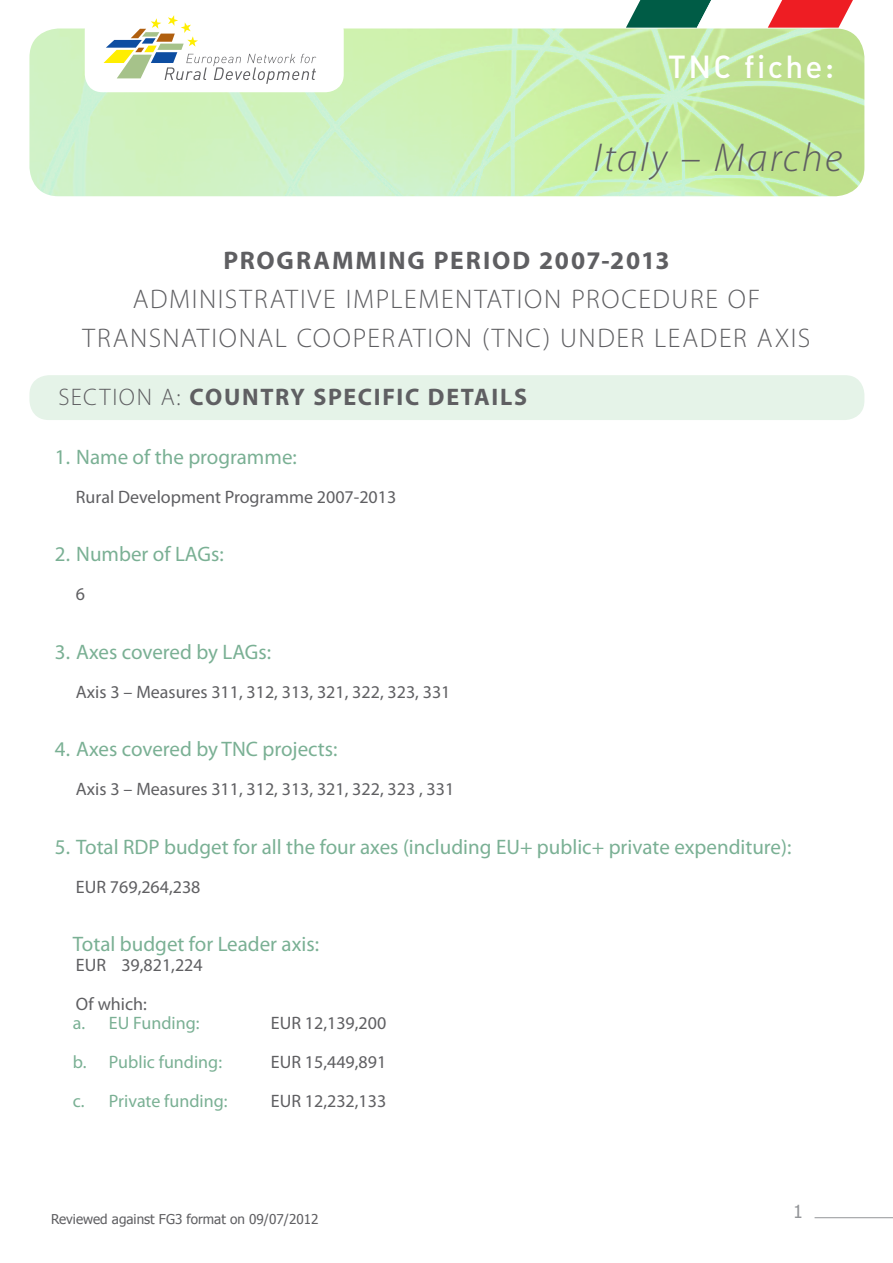
<style>
.page{position:relative;width:893px;height:1263px;background:#fff}
.page>*{position:absolute;margin:0;border:0;box-sizing:border-box;transform-origin:0 0}
.countryname{font:italic 300 40.5px "Myriad Pro";letter-spacing:.055em;color:#5f5f62}
.NRNsummeryinfo{font:31.5px "FFDIN Medium Alternate";letter-spacing:.075em;color:#fff}
.countryname-2{font:300 27px "Myriad Pro";letter-spacing:.06em;color:#5f5f62}
.countryname-3{font:700 25.5px "Myriad Pro";letter-spacing:.075em;color:#5f5f62}
.countryname-4{font:700 24px "Myriad Pro";letter-spacing:.07em;color:#5f5f62}
._01_head{font:21px "Myriad Pro";color:#7ab094}
._03_sub-titel{font:21px "Myriad Pro";color:#7ab094}
._02_body{font:18px "Myriad Pro";color:#5f5f62}
._04_abc{font:18px "Myriad Pro";color:#7ab094}
._04_abc-2{font:18px "Myriad Pro";color:#5f5f62}
.t1{font:18px "Tahoma";color:#939598}
.body{font:13.5px "Tahoma";color:#5f5f62}
.s1{font-weight:300}
</style>
<div class="page">
<img style="left:29px;top:28px;width:835px;height:168px">
<div style="left:29px;top:375px;width:835px;height:45px;background:#e5f3e8;border-radius:20px"></div>
<hr style="left:814px;top:1217px;width:79px;height:1px;background:#939598">
<svg style="left:626px;top:0;width:227px;height:28px"></svg>
<div style="left:85px;top:13px;width:259px;height:79px;background:#fff;border-radius:18px"></div>
<svg style="left:104px;top:15px;width:212px;height:69px"></svg>
<p class="NRNsummeryinfo" style="left:668px;top:46px;width:167px">TNC fiche:</p>
<p class="countryname" style="left:593px;top:136px;width:250px">Italy – Marche</p>
<p class="countryname-3" style="left:223px;top:243px;width:448px">PROGRAMMING PERIOD 2007-2013</p>
<p class="countryname-2" style="left:133px;top:284px;width:629px">ADMINISTRATIVE IMPLEMENTATION PROCEDURE OF</p>
<p class="countryname-2" style="left:83px;top:323px;width:729px">TRANSNATIONAL COOPERATION (TNC) UNDER LEADER AXIS</p>
<p class="countryname-4" style="left:58px;top:381px;width:470px"><span class="s1">SECTION A:</span> COUNTRY SPECIFIC DETAILS</p>
<p class="_01_head" style="left:55px;top:444px;width:243px">1. Name of the programme:</p>
<p class="_02_body" style="left:76px;top:485px;width:322px">Rural Development Programme 2007-2013</p>
<p class="_01_head" style="left:55px;top:541px;width:170px">2. Number of LAGs:</p>
<p class="_02_body" style="left:76px;top:583px;width:11px">6</p>
<p class="_01_head" style="left:55px;top:639px;width:218px">3. Axes covered by LAGs:</p>
<p class="_02_body" style="left:76px;top:680px;width:376px">Axis 3 – Measures 311, 312, 313, 321, 322, 323, 331</p>
<p class="_01_head" style="left:55px;top:736px;width:284px">4. Axes covered by TNC projects:</p>
<p class="_02_body" style="left:76px;top:778px;width:380px">Axis 3 – Measures 311, 312, 313, 321, 322, 323 , 331</p>
<p class="_01_head" style="left:55px;top:834px;width:738px">5. Total RDP budget for all the four axes (including EU+ public+ private expenditure):</p>
<p class="_02_body" style="left:76px;top:875px;width:126px">EUR 769,264,238</p>
<p class="_03_sub-titel" style="left:73px;top:931px;width:248px">Total budget for Leader axis:</p>
<p class="_02_body" style="left:76px;top:953px;width:128px">EUR 39,821,224</p>
<p class="_02_body" style="left:76px;top:992px;width:72px">Of which:</p>
<p class="_04_abc" style="left:73px;top:1012px;width:128px">a. EU Funding:</p>
<p class="_04_abc-2" style="left:271px;top:1012px;width:117px">EUR 12,139,200</p>
<p class="_04_abc" style="left:73px;top:1051px;width:151px">b. Public funding:</p>
<p class="_04_abc-2" style="left:271px;top:1051px;width:117px">EUR 15,449,891</p>
<p class="_04_abc" style="left:73px;top:1090px;width:156px">c. Private funding:</p>
<p class="_04_abc-2" style="left:271px;top:1090px;width:117px">EUR 12,232,133</p>
<p class="body" style="left:51px;top:1210px;width:269px">Reviewed against FG3 format on 09/07/2012</p>
<p class="t1" style="left:793px;top:1200px;width:11px">1</p>
</div>
